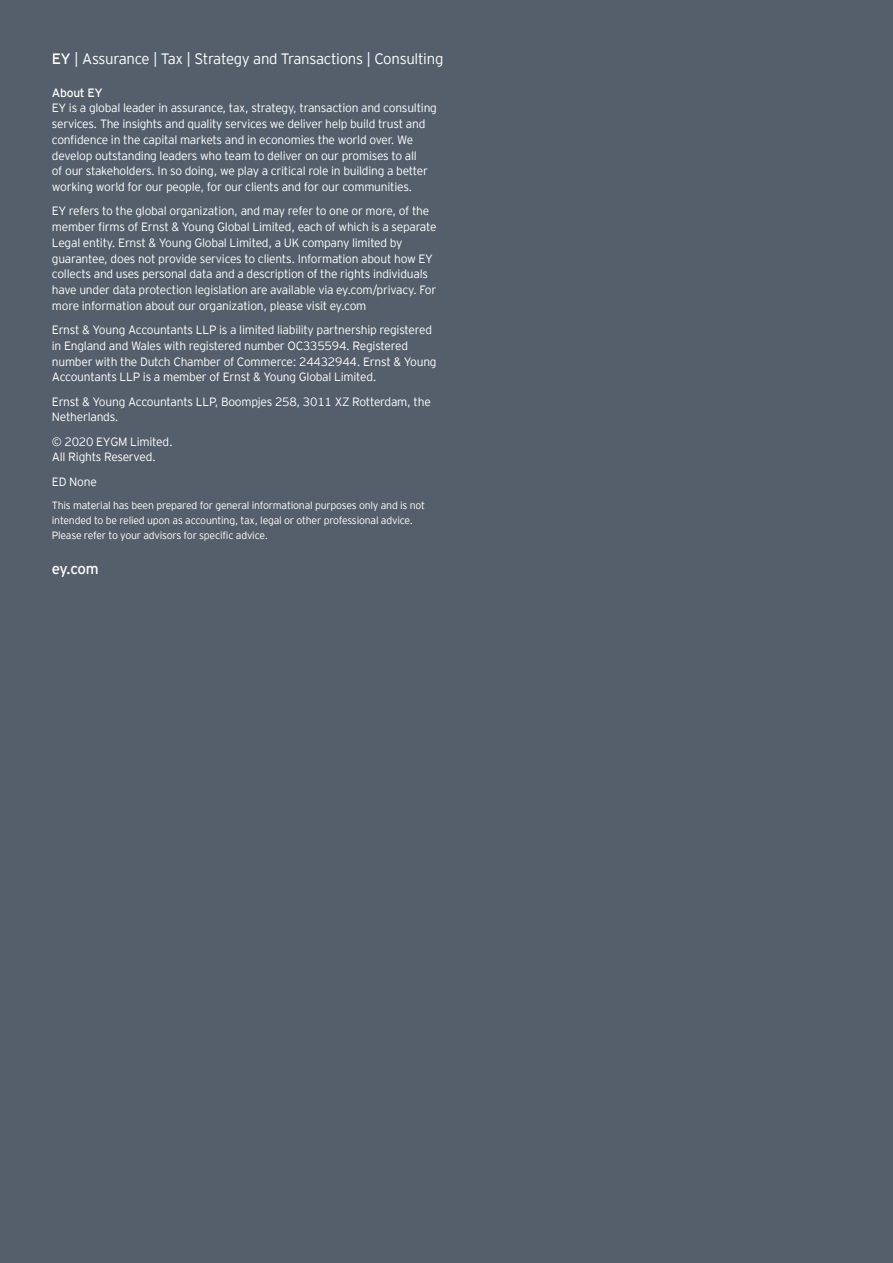
<style>
.page{position:relative;width:893px;height:1263px;background:#545f6b}
.page>*{position:absolute;margin:0;border:0;box-sizing:border-box;transform-origin:0 0}
.t1{font:300 15px "EY Interstate";letter-spacing:-.02em;color:#fff}
.t2{font:15px "EY Interstate";color:#fff}
.t3{font:300 12px/15.8px "EY Interstate";letter-spacing:-.02em;color:#fff}
.t4{font:12px "EY Interstate";letter-spacing:-.02em;color:#fff}
.t5{font:300 10.5px/15px "EY Interstate";letter-spacing:-.02em;color:#fff}
.s1{font-weight:400}
</style>
<div class="page">
<p class="t1" style="left:52px;top:48px;width:393px"><span class="s1">EY</span> | Assurance | Tax | Strategy and Transactions | Consulting</p>
<p class="t4" style="left:52px;top:84px;width:52px">About EY</p>
<p class="t3" style="left:52px;top:100px;width:387px">EY is a global leader in assurance, tax, strategy, transaction and consulting services. The insights and quality services we deliver help build trust and confidence in the capital markets and in economies the world over. We develop outstanding leaders who team to deliver on our promises to all<br>of our stakeholders. In so doing, we play a critical role in building a better working world for our people, for our clients and for our communities.</p>
<p class="t3" style="left:52px;top:203px;width:386px">EY refers to the global organization, and may refer to one or more, of the member firms of Ernst &amp; Young Global Limited, each of which is a separate Legal entity. Ernst &amp; Young Global Limited, a UK company limited by guarantee, does not provide services to clients. Information about how EY collects and uses personal data and a description of the rights individuals have under data protection legislation are available via ey.com/privacy. For more information about our organization, please visit ey.com</p>
<p class="t3" style="left:52px;top:321px;width:386px">Ernst &amp; Young Accountants LLP is a limited liability partnership registered in England and Wales with registered number OC335594. Registered number with the Dutch Chamber of Commerce: 24432944. Ernst &amp; Young Accountants LLP is a member of Ernst &amp; Young Global Limited.</p>
<p class="t3" style="left:52px;top:393px;width:380px">Ernst &amp; Young Accountants LLP, Boompjes 258, 3011 XZ Rotterdam, the<br>Netherlands.</p>
<p class="t3" style="left:52px;top:433px;width:122px">© 2020 EYGM Limited.<br>All Rights Reserved.</p>
<p class="t3" style="left:52px;top:473px;width:46px">ED None</p>
<p class="t5" style="left:52px;top:497px;width:375px">This material has been prepared for general informational purposes only and is not intended to be relied upon as accounting, tax, legal or other professional advice.<br>Please refer to your advisors for specific advice.</p>
<p class="t2" style="left:52px;top:558px;width:48px">ey.com</p>
</div>
